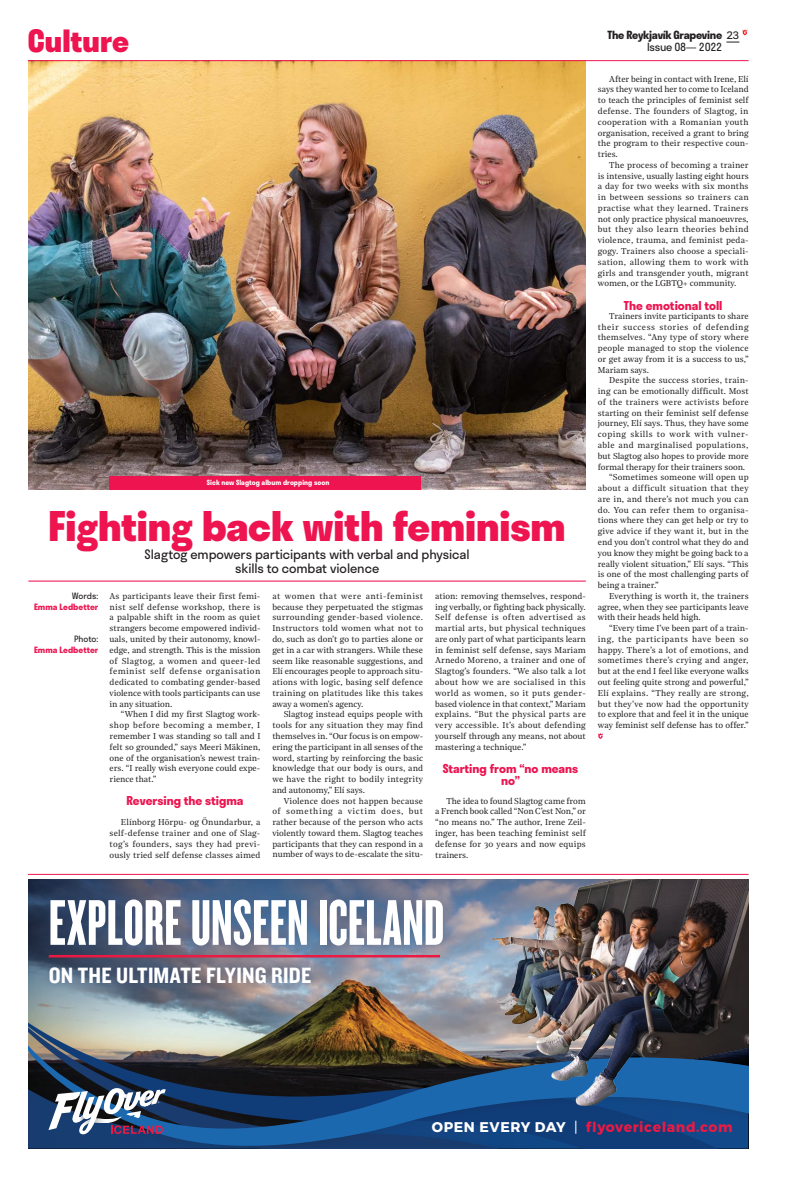
<style>
.page{position:relative;width:794px;height:1191px;background:#fff}
.page>*{position:absolute;margin:0;border:0;box-sizing:border-box;transform-origin:0 0}
.t1{font:67px "Knockout 67 Full Bantamwt";letter-spacing:.005em;color:#fff}
.t2{font:800 40px "Stratos";color:#ed1450}
.t3{font:800 30px "Stratos";color:#ed1450}
.t4{font:23px "Knockout 50 Welterweight";letter-spacing:.005em;color:#fff}
.t5{font:700 14px "Montserrat";letter-spacing:.04em;color:#ed1943}
.t6{font:12.8px/14px "Stratos";letter-spacing:-.01em;color:#231f20;text-align:center}
.t7{font:700 12px/12px "Stratos";color:#ed1450;text-align:center}
.t8{font:700 11px/12px "Stratos";letter-spacing:-.025em;color:#231f20}
.t9{font:8.5px/10.8px "Noe Text";letter-spacing:-.005em;color:#231f20;text-align:justify}
.t10{font:8.5px "Noe Text";letter-spacing:.03em;color:#231f20}
.t11{font:8.5px "Noe Text";letter-spacing:.02em;color:#231f20}
.t12{font:8.5px "Noe Text";letter-spacing:.025em;color:#231f20}
.t13{font:8.5px "Noe Text";letter-spacing:.015em;color:#231f20}
.t14{font:8.5px "Noe Text";letter-spacing:.035em;color:#231f20}
.t15{font:8.5px "Noe Text";letter-spacing:.05em;color:#231f20}
.t16{font:8.5px "Noe Text";letter-spacing:.045em;color:#231f20}
.t17{font:700 8.5px "Stratos";letter-spacing:.005em;color:#ed1450}
.t18{font:8.5px "Stratos";color:#231f20}
.t19{font:700 7px "Stratos";letter-spacing:.01em;color:#fff;scale:.96 1}
.s1{font-family:"Firme";font-weight:500;font-size:12px}
.s2{font-weight:400}
.s3{color:#fff}
.s4{font-weight:400;color:#fff}
</style>
<div class="page">
<svg style="left:726px;top:42px;width:13px;height:1px"></svg>
<svg style="left:742px;top:29px;width:5px;height:6px"></svg>
<svg style="left:598px;top:733px;width:5px;height:6px"></svg>
<img style="left:28px;top:61px;width:558px;height:428px">
<hr style="left:28px;top:874px;width:720px;height:1px;background:#ed1450">
<hr style="left:28px;top:60px;width:720px;height:1px;background:#ed1450">
<hr style="left:28px;top:580px;width:558px;height:1px;background:#ed1450">
<div style="left:110px;top:476px;width:311px;height:13px;background:#ed1450"></div>
<img style="left:28px;top:879px;width:445px;height:120px">
<img style="left:28px;top:1002px;width:720px;height:146px">
<img style="left:473px;top:879px;width:275px;height:226px">
<svg style="left:639px;top:1007px;width:109px;height:96px;background:#214161"></svg>
<div style="left:37px;top:886px;width:419px;height:73px;background:#193b6d;opacity:.4"></div>
<div style="left:40px;top:957px;width:280px;height:36px;background:#193b6d;opacity:.5"></div>
<hr style="left:49px;top:955px;width:391px;height:2px;background:#ed1943">
<svg style="left:48px;top:1088px;width:118px;height:46px"></svg>
<h3 class="t3" style="left:28px;top:17px;width:103px">Culture</h3>
<p class="t19" style="left:207px;top:477px;width:129px">Sick new Slagtog album dropping soon</p>
<h2 class="t2" style="left:49px;top:494px;width:518px">Fighting back with feminism</h2>
<h3 class="t6" style="left:145px;top:547px;width:326px">Slagtog empowers participants with verbal and physical skills to combat violence</h3>
<p class="t18" style="left:72px;top:589px;width:28px">Words:</p>
<p class="t17" style="left:34px;top:600px;width:66px">Emma Ledbetter</p>
<p class="t18" style="left:74px;top:632px;width:26px">Photo:</p>
<p class="t17" style="left:34px;top:643px;width:66px">Emma Ledbetter</p>
<p class="t9" style="left:110px;top:590px;width:152px">As participants leave their first femi&shy;nist self defense workshop, there is a palpable shift in the room as quiet strangers become empowered individ&shy;uals, united by their autonomy, knowl&shy;edge, and strength. This is the mission of Slagtog, a women and queer-led feminist self defense organisation dedicated to combating gender-based violence with tools participants can use in any situation.</p>
<p class="t9" style="left:110px;top:708px;width:152px;text-indent:11px">“When I did my first Slagtog work&shy;shop before becoming a member, I remember I was standing so tall and I felt so grounded,” says Meeri Mäkinen, one of the organisation’s newest train&shy;ers. “I really wish everyone could expe&shy;rience that.”</p>
<h3 class="t7" style="left:126px;top:794px;width:119px">Reversing the stigma</h3>
<p class="t9" style="left:110px;top:816px;width:152px;text-indent:11px">Elínborg Hörpu- og Önundarbur, a self-defense trainer and one of Slag&shy;tog’s founders, says they had previ&shy;ously tried self defense classes aimed</p>
<p class="t9" style="left:272px;top:590px;width:152px">at women that were anti-feminist because they perpetuated the stigmas surrounding gender-based violence.<br>Instructors told women what not to do, such as don’t go to parties alone or get in a car with strangers. While these seem like reasonable suggestions, and Elí encourages people to approach situ&shy;ations with logic, basing self defence training on platitudes like this takes away a women's agency.</p>
<p class="t9" style="left:272px;top:708px;width:152px;text-indent:11px">Slagtog instead equips people with tools for any situation they may find themselves in. “Our focus is on empow&shy;ering the participant in all senses of the word, starting by reinforcing the basic knowledge that our body is ours, and we have the right to bodily integrity and autonomy,” Elí says.</p>
<p class="t9" style="left:272px;top:794px;width:152px;text-indent:11px">Violence does not happen because of something a victim does, but rather because of the person who acts violently toward them. Slagtog teaches participants that they can respond in a number of ways to de-escalate the situ-</p>
<p class="t9" style="left:435px;top:590px;width:152px">ation: removing themselves, respond&shy;ing verbally, or fighting back physically.<br>Self defense is often advertised as martial arts, but physical techniques are only part of what participants learn in feminist self defense, says Mariam Arnedo Moreno, a trainer and one of Slagtog’s founders. “We also talk a lot about how we are socialised in this world as women, so it puts gender&shy;based violence in that context,” Mariam explains. “But the physical parts are very accessible. It’s about defending yourself through any means, not about mastering a technique.”</p>
<h3 class="t7" style="left:443px;top:762px;width:137px">Starting from “no means no”</h3>
<p class="t9" style="left:435px;top:794px;width:152px;text-indent:11px">The idea to found Slagtog came from a French book called “Non C’est Non,” or “no means no.” The author, Irene Zeil&shy;inger, has been teaching feminist self defense for 30 years and now equips trainers.</p>
<p class="t8" style="left:647px;top:29px;width:94px;text-indent:-39px">The Reykjavík Grapevine <span class="s1">23<br></span><span class="s2">Issue 08— 2022</span></p>
<p class="t9" style="left:598px;top:73px;width:152px;text-indent:11px">After being in contact with Irene, Elí says they wanted her to come to Iceland to teach the principles of feminist self defense. The founders of Slagtog, in cooperation with a Romanian youth organisation, received a grant to bring the program to their respective coun&shy;tries.</p>
<p class="t9" style="left:598px;top:159px;width:152px;text-indent:11px">The process of becoming a trainer is intensive, usually lasting eight hours a day for two weeks with six months in between sessions so trainers can practise what they learned. Trainers not only practice physical manoeuvres, but they also learn theories behind violence, trauma, and feminist peda&shy;gogy. Trainers also choose a speciali&shy;sation, allowing them to work with girls and transgender youth, migrant women, or the LGBTQ+ community.</p>
<h3 class="t7" style="left:624px;top:299px;width:100px">The emotional toll</h3>
<p class="t9" style="left:598px;top:310px;width:152px;text-indent:11px">Trainers invite participants to share their success stories of defending themselves. “Any type of story where people managed to stop the violence or get away from it is a success to us,” Mariam says.</p>
<p class="t11" style="left:609px;top:374px;width:141px">Despite the success stories, train-</p>
<p class="t9" style="left:598px;top:385px;width:152px">ing can be emotionally difficult. Most</p>
<p class="t10" style="left:598px;top:396px;width:152px">of the trainers were activists before</p>
<p class="t9" style="left:598px;top:407px;width:152px">starting on their feminist self defense</p>
<p class="t9" style="left:598px;top:417px;width:152px">journey, Elí says. Thus, they have some</p>
<p class="t15" style="left:598px;top:428px;width:152px">coping skills to work with vulner-</p>
<p class="t14" style="left:598px;top:439px;width:152px">able and marginalised populations,</p>
<p class="t9" style="left:598px;top:450px;width:152px">but Slagtog also hopes to provide more</p>
<p class="t9" style="left:598px;top:461px;width:149px">formal therapy for their trainers soon.</p>
<p class="t9" style="left:609px;top:471px;width:141px">“Sometimes someone will open up</p>
<p class="t10" style="left:598px;top:482px;width:152px">about a difficult situation that they</p>
<p class="t11" style="left:598px;top:492px;width:152px">are in, and there’s not much you can</p>
<p class="t10" style="left:598px;top:503px;width:152px">do. You can refer them to organisa-</p>
<p class="t9" style="left:598px;top:514px;width:152px">tions where they can get help or try to</p>
<p class="t13" style="left:598px;top:525px;width:152px">give advice if they want it, but in the</p>
<p class="t9" style="left:598px;top:536px;width:152px">end you don’t control what they do and</p>
<p class="t9" style="left:598px;top:547px;width:152px">you know they might be going back to a</p>
<p class="t9" style="left:598px;top:557px;width:152px">really violent situation,” Elí says. “This</p>
<p class="t9" style="left:598px;top:568px;width:152px">is one of the most challenging parts of</p>
<p class="t9" style="left:598px;top:579px;width:63px">being a trainer.”</p>
<p class="t9" style="left:609px;top:590px;width:141px">Everything is worth it, the trainers</p>
<p class="t9" style="left:598px;top:601px;width:152px">agree, when they see participants leave</p>
<p class="t9" style="left:598px;top:611px;width:104px">with their heads held high.</p>
<p class="t9" style="left:609px;top:622px;width:141px">“Every time I’ve been part of a train-</p>
<p class="t16" style="left:598px;top:632px;width:152px">ing, the participants have been so</p>
<p class="t13" style="left:598px;top:643px;width:152px">happy. There’s a lot of emotions, and</p>
<p class="t12" style="left:598px;top:654px;width:152px">sometimes there’s crying and anger,</p>
<p class="t9" style="left:598px;top:665px;width:152px">but at the end I feel like everyone walks</p>
<p class="t9" style="left:598px;top:676px;width:152px">out feeling quite strong and powerful,”</p>
<p class="t12" style="left:598px;top:686px;width:152px">Elí explains. “They really are strong,</p>
<p class="t11" style="left:598px;top:697px;width:152px">but they’ve now had the opportunity</p>
<p class="t9" style="left:598px;top:708px;width:152px">to explore that and feel it in the unique</p>
<p class="t9" style="left:598px;top:719px;width:152px">way feminist self defense has to offer.”</p>
<h1 class="t1" style="left:49px;top:883px;width:397px">EXPLORE UNSEEN ICELAND</h1>
<h3 class="t4" style="left:49px;top:960px;width:264px">ON THE ULTIMATE FLYING RIDE</h3>
<h3 class="t5" style="left:432px;top:1116px;width:302px"><span class="s3">OPEN EVERY DAY</span> <span class="s4">|</span> flyovericeland.com</h3>
</div>
